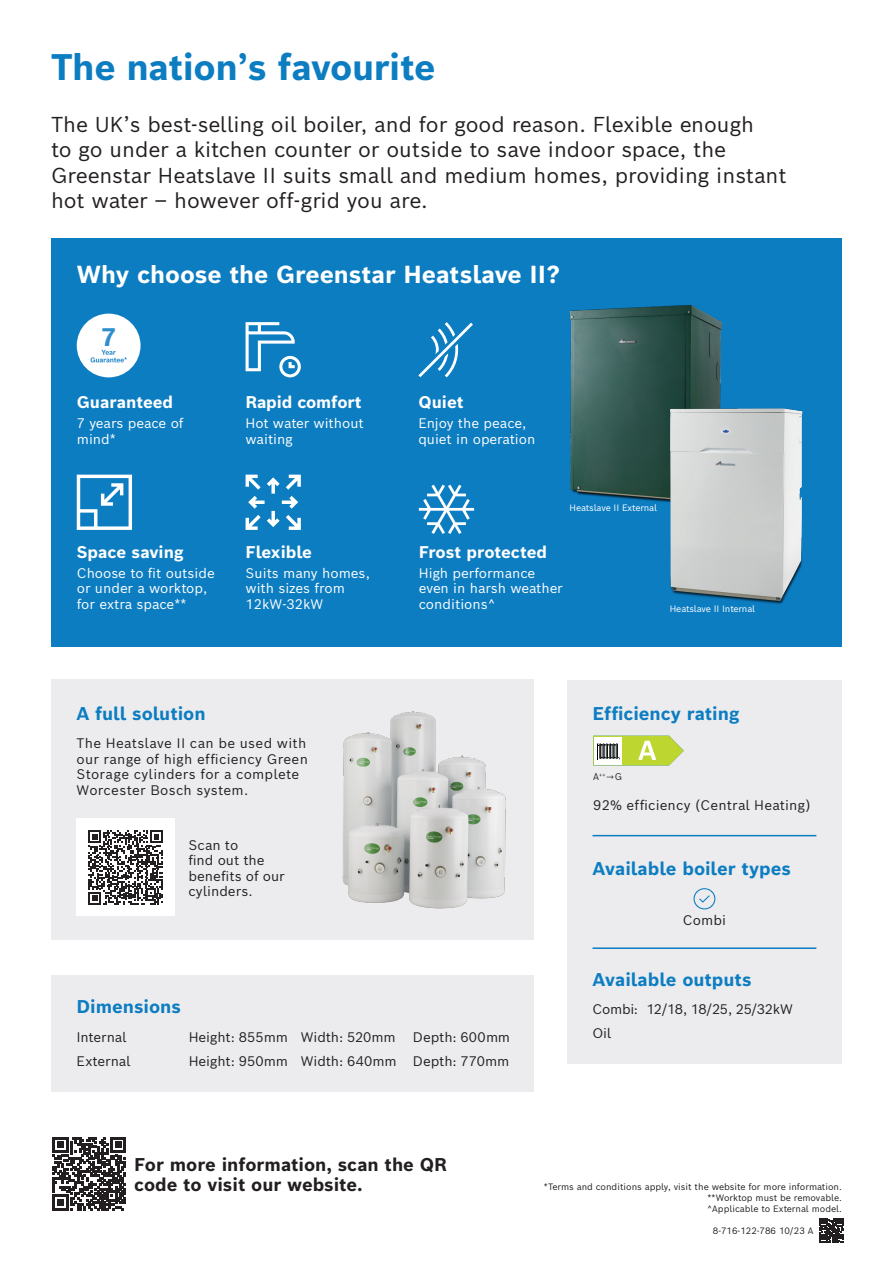
<style>
.page{position:relative;width:893px;height:1263px;background:#fff}
.page>*{position:absolute;margin:0;border:0;box-sizing:border-box;transform-origin:0 0}
.t1{font:700 36px "Bosch Sans";letter-spacing:-.01em;color:#0d7dc2}
.t2{font:700 24.75px "Bosch Sans";color:#308ecd}
.t3{font:700 24px "Bosch Sans";color:#fff}
.t4{font:21px/25.5px "Bosch Sans";color:#231f20}
.t5{font:700 18px "Bosch Sans";color:#0d7dc2}
.t6{font:700 18px/20.7px "Bosch Sans";color:#231f20}
.t7{font:700 16.5px "Bosch Sans";color:#fff}
.t8{font:13.5px/15.5px "Bosch Sans";letter-spacing:.01em;color:#231f20}
.t9{font:13.5px/15.6px "Bosch Sans";color:#fff}
.t10{font:13.5px "Bosch Sans";letter-spacing:-.01em;color:#231f20}
.t11{font:13.5px "Bosch Sans";letter-spacing:-.025em;color:#231f20}
.t12{font:13.5px "Bosch Sans";letter-spacing:-.015em;color:#231f20}
.t13{font:9.45px "Bosch Sans";color:#231f20}
.t14{font:9px "Bosch Sans";color:#231f20}
.t15{font:9px "Bosch Sans";letter-spacing:-.01em;color:#fff}
</style>
<div class="page">
<div style="left:567px;top:680px;width:275px;height:384px;background:#ececee"></div>
<svg style="left:693px;top:888px;width:22px;height:21px"></svg>
<div style="left:51px;top:238px;width:791px;height:408px;background:#0d7dc2"></div>
<div style="left:51px;top:975px;width:483px;height:116px;background:#ececee"></div>
<div style="left:51px;top:679px;width:483px;height:261px;background:#ececee"></div>
<hr style="left:592px;top:835px;width:224px;height:1px;background:#0d7dc2">
<hr style="left:592px;top:947px;width:224px;height:2px;background:#0d7dc2">
<div style="left:78px;top:315px;width:61px;height:61px;background:#fff;border-radius:50%"></div>
<div style="left:77px;top:314px;width:64px;height:63px;border:3px solid #fff;border-radius:50%"></div>
<svg style="left:90px;top:350px;width:37px;height:12px"></svg>
<svg style="left:593px;top:736px;width:91px;height:29px;background:#c4d276"></svg>
<div style="left:77px;top:819px;width:98px;height:97px;background:#fff"></div>
<svg style="left:820px;top:1218px;width:23px;height:24px"></svg>
<svg style="left:77px;top:475px;width:55px;height:55px"></svg>
<svg style="left:246px;top:475px;width:55px;height:55px"></svg>
<svg style="left:246px;top:322px;width:55px;height:55px"></svg>
<img style="left:569px;top:304px;width:153px;height:198px">
<img style="left:660px;top:406px;width:143px;height:198px">
<svg style="left:88px;top:830px;width:75px;height:75px"></svg>
<img style="left:342px;top:711px;width:164px;height:198px">
<svg style="left:53px;top:1137px;width:73px;height:73px"></svg>
<svg style="left:419px;top:485px;width:55px;height:49px"></svg>
<svg style="left:418px;top:322px;width:55px;height:55px"></svg>
<p class="t1" style="left:51px;top:36px;width:386px">The nation’s favourite</p>
<p class="t4" style="left:51px;top:109px;width:737px">The UK’s best-selling oil boiler, and for good reason. Flexible enough<br>to go under a kitchen counter or outside to save indoor space, the Greenstar Heatslave II suits small and medium homes, providing instant hot water – however off-grid you are.</p>
<p class="t3" style="left:77px;top:254px;width:485px">Why choose the Greenstar Heatslave II?</p>
<p class="t2" style="left:101px;top:316px;width:17px">7</p>
<p class="t7" style="left:77px;top:388px;width:98px">Guaranteed</p>
<p class="t9" style="left:77px;top:414px;width:108px">7 years peace of mind*</p>
<p class="t7" style="left:245px;top:388px;width:118px">Rapid comfort</p>
<p class="t9" style="left:245px;top:414px;width:120px">Hot water without waiting</p>
<p class="t7" style="left:77px;top:538px;width:108px">Space saving</p>
<p class="t9" style="left:77px;top:564px;width:140px">Choose to fit outside or under a worktop, for extra space**</p>
<p class="t7" style="left:246px;top:538px;width:68px">Flexible</p>
<p class="t9" style="left:246px;top:564px;width:126px">Suits many homes, with sizes from<br>12kW-32kW</p>
<p class="t7" style="left:418px;top:388px;width:47px">Quiet</p>
<p class="t9" style="left:418px;top:414px;width:119px">Enjoy the peace, quiet in operation</p>
<p class="t15" style="left:570px;top:500px;width:89px">Heatslave II External</p>
<p class="t7" style="left:419px;top:538px;width:130px">Frost protected</p>
<p class="t9" style="left:419px;top:564px;width:145px">High performance even in harsh weather conditions^</p>
<p class="t15" style="left:670px;top:601px;width:87px">Heatslave II Internal</p>
<p class="t5" style="left:77px;top:698px;width:131px">A full solution</p>
<p class="t8" style="left:77px;top:734px;width:233px">The Heatslave II can be used with our range of high efficiency Green<br>Storage cylinders for a complete<br>Worcester Bosch system.</p>
<p class="t8" style="left:188px;top:836px;width:98px">Scan to<br>find out the benefits of our cylinders.</p>
<p class="t5" style="left:77px;top:991px;width:106px">Dimensions</p>
<p class="t12" style="left:77px;top:1025px;width:51px">Internal</p>
<p class="t10" style="left:77px;top:1049px;width:55px">External</p>
<p class="t10" style="left:189px;top:1025px;width:101px">Height: 855mm</p>
<p class="t10" style="left:189px;top:1049px;width:101px">Height: 950mm</p>
<p class="t10" style="left:301px;top:1025px;width:97px">Width: 520mm</p>
<p class="t8" style="left:301px;top:1052px;width:97px">Width: 640mm</p>
<p class="t8" style="left:413px;top:1028px;width:99px">Depth: 600mm</p>
<p class="t10" style="left:413px;top:1049px;width:98px">Depth: 770mm</p>
<p class="t5" style="left:592px;top:699px;width:148px">Efficiency rating</p>
<p class="t13" style="left:593px;top:769px;width:31px">A<sup>++</sup>→G</p>
<p class="t8" style="left:593px;top:796px;width:219px">92% efficiency (Central Heating)</p>
<p class="t5" style="left:592px;top:853px;width:200px">Available boiler types</p>
<p class="t8" style="left:683px;top:911px;width:45px">Combi</p>
<p class="t5" style="left:592px;top:964px;width:161px">Available outputs</p>
<p class="t11" style="left:592px;top:998px;width:202px">Combi: 12/18, 18/25, 25/32kW</p>
<p class="t8" style="left:592px;top:1024px;width:20px">Oil</p>
<p class="t6" style="left:134px;top:1152px;width:314px">For more information, scan the QR code to visit our website.</p>
<p class="t14" style="left:544px;top:1179px;width:300px">*Terms and conditions apply, visit the website for more information.</p>
<p class="t14" style="left:707px;top:1190px;width:136px">**Worktop must be removable.</p>
<p class="t14" style="left:707px;top:1201px;width:136px">^Applicable to External model.</p>
<p class="t14" style="left:713px;top:1223px;width:102px">8-716-122-786 10/23 A</p>
</div>
